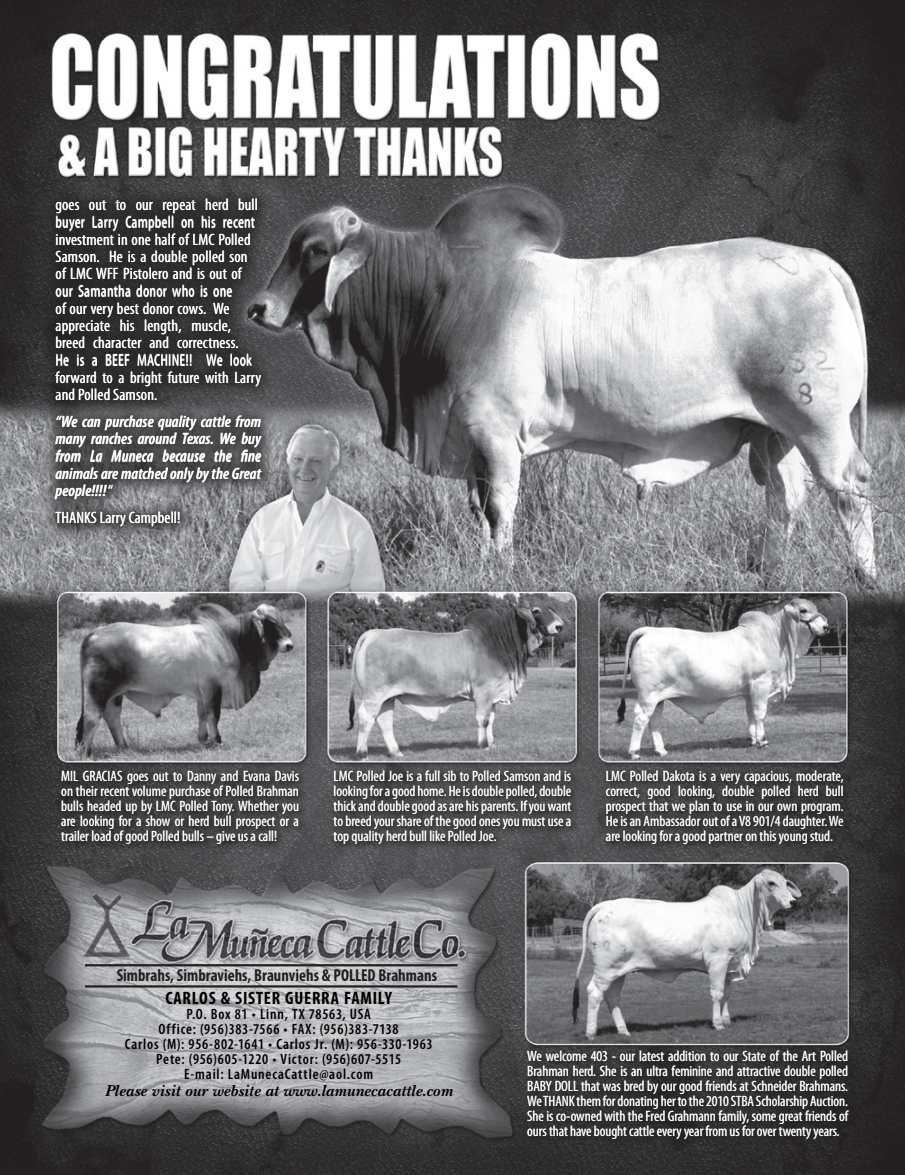
<style>
.page{position:relative;width:905px;height:1175px;background:#fff}
.page>*{position:absolute;margin:0;border:0;box-sizing:border-box;transform-origin:0 0}
.t1{font:700 condensed 18px "Myriad Pro";letter-spacing:.04em;color:#000}
.t2{font:700 condensed 17.4px "Myriad Pro";color:#231f20;scale:.95 1}
.t3{font:condensed 16.5px/17.2px "Myriad Pro";letter-spacing:.01em;color:#fff}
.t4{font:italic 600 condensed 16.5px/17.2px "Myriad Pro";letter-spacing:.005em;color:#fff;text-align:justify}
.t5{font:italic 700 16.5px "New Baskerville";letter-spacing:.01em;color:#000}
.t6{font:condensed 15px/15px "Myriad Pro";color:#fff;text-align:justify}
.t7{font:600 condensed 15px/15px "Myriad Pro";letter-spacing:.055em;color:#000;text-align:center}
.s1{font-weight:400;font-style:normal}
</style>
<div class="page">
<img style="left:0;top:0;width:904px;height:1174px">
<hr style="left:85px;top:964px;width:372px;height:2px;background:#231f20">
<hr style="left:85px;top:985px;width:372px;height:2px;background:#231f20">
<div style="left:40px;top:184px;width:236px;height:357px;background:#231f20;opacity:.75"></div>
<svg style="left:57px;top:766px;width:250px;height:87px;background:#3d3d3e"></svg>
<svg style="left:330px;top:766px;width:250px;height:87px;background:#464546"></svg>
<svg style="left:601px;top:766px;width:251px;height:87px;background:#3b3b3c"></svg>
<svg style="left:523px;top:1046px;width:334px;height:101px;background:#2f2d2e"></svg>
<p class="t3" style="left:56px;top:196px;width:207px">goes out to our repeat herd bull buyer Larry Campbell on his recent investment in one half of LMC Polled<br>Samson. He is a double polled son of LMC WFF Pistolero and is out of our Samantha donor who is one<br>of our very best donor cows. We appreciate his length, muscle, breed character and correctness.<br>He is a BEEF MACHINE!! We look forward to a bright future with Larry and Polled Samson.</p>
<p class="t4" style="left:56px;top:413px;width:207px">“We can purchase quality cattle from many ranches around Texas. We buy from La Muneca because the fine animals are matched only by the Great people!!!! <span class="s1">“</span></p>
<p class="t3" style="left:56px;top:509px;width:126px">THANKS Larry Campbell!</p>
<p class="t6" style="left:61px;top:769px;width:239px">MIL GRACIAS goes out to Danny and Evana Davis on their recent volume purchase of Polled Brahman bulls headed up by LMC Polled Tony. Whether you are looking for a show or herd bull prospect or a trailer load of good Polled bulls – give us a call!</p>
<p class="t6" style="left:333px;top:769px;width:239px">LMC Polled Joe is a full sib to Polled Samson and is looking for a good home. He is double polled, double thick and double good as are his parents. If you want to breed your share of the good ones you must use a top quality herd bull like Polled Joe.</p>
<p class="t6" style="left:606px;top:769px;width:239px">LMC Polled Dakota is a very capacious, moderate, correct, good looking, double polled herd bull prospect that we plan to use in our own program.<br>He is an Ambassador out of a V8 901/4 daughter. We are looking for a good partner on this young stud.</p>
<p class="t2" style="left:117px;top:965px;width:339px">Simbrahs, Simbraviehs, Braunviehs &amp; POLLED Brahmans</p>
<p class="t1" style="left:165px;top:988px;width:228px">CARLOS &amp; SISTER GUERRA FAMILY</p>
<p class="t7" style="left:125px;top:1007px;width:309px">P.O. Box 81 • Linn, TX 78563, USA<br>Office: (956)383-7566 • FAX: (956)383-7138<br>Carlos (M): 956-802-1641 • Carlos Jr. (M): 956-330-1963<br>Pete: (956)605-1220 • Victor: (956)607-5515<br>E-mail: LaMunecaCattle@aol.com</p>
<p class="t5" style="left:105px;top:1081px;width:349px">Please visit our website at www.lamunecacattle.com</p>
<p class="t6" style="left:527px;top:1048px;width:322px">We welcome 403 - our latest addition to our State of the Art Polled Brahman herd. She is an ultra feminine and attractive double polled BABY DOLL that was bred by our good friends at Schneider Brahmans.<br>We THANK them for donating her to the 2010 STBA Scholarship Auction.<br>She is co-owned with the Fred Grahmann family, some great friends of ours that have bought cattle every year from us for over twenty years.</p>
</div>
